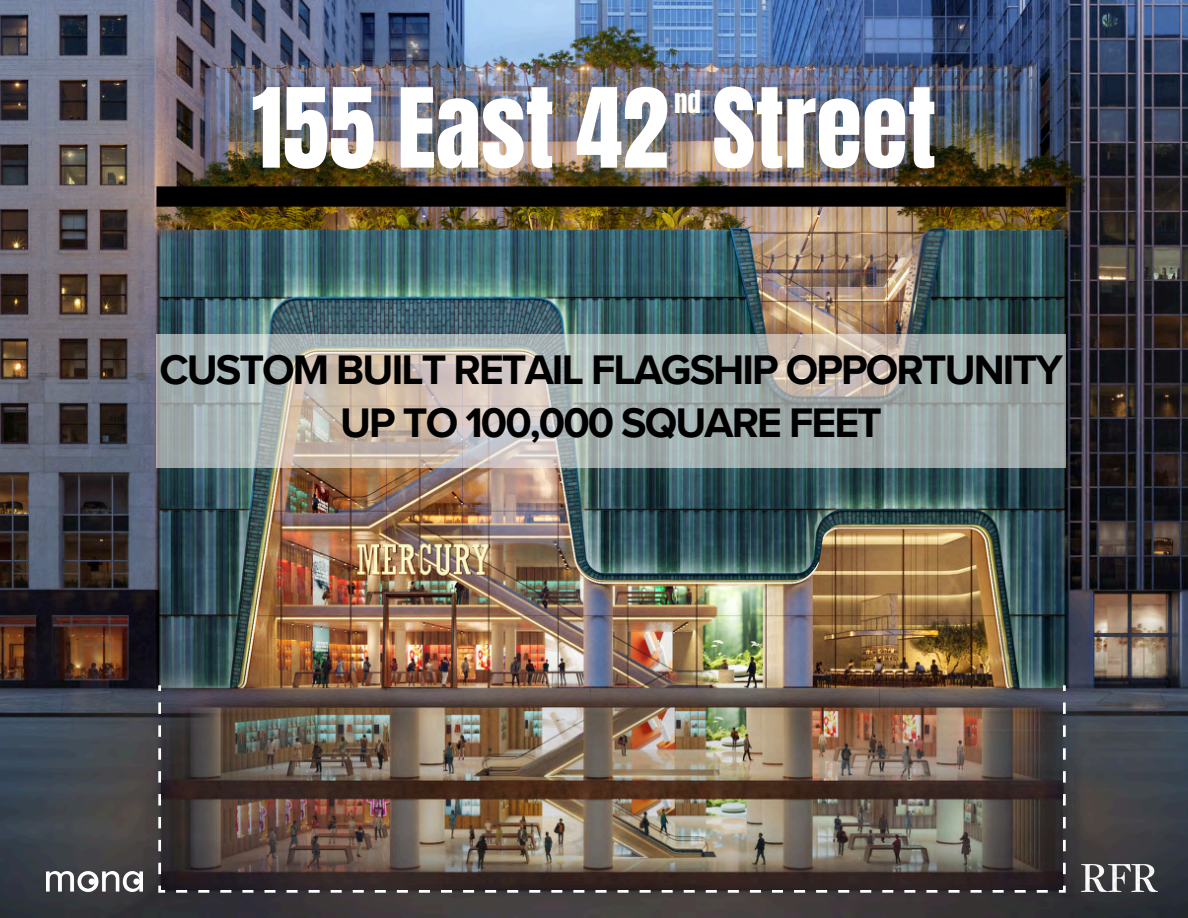
<style>
.page{position:relative;width:1188px;height:918px;background:#fff}
.page>*{position:absolute;margin:0;border:0;box-sizing:border-box;transform-origin:0 0}
.t1{font:93.6px "Anton";color:#fff}
.t2{font:700 42.6px/52.8px "Proxima Nova";letter-spacing:-.045em;color:#000;text-align:center}
.t3{font:27px "Anton";color:#fff}
</style>
<div class="page">
<img style="left:0;top:0;width:1188px;height:918px">
<img style="left:158px;top:685px;width:908px;height:208px">
<svg style="left:157px;top:334px;width:909px;height:133px;background:#b1b4b0"></svg>
<div style="left:157px;top:186px;width:909px;height:21px;background:#000"></div>
<img style="left:1081px;top:865px;width:77px;height:27px">
<img style="left:47px;top:871px;width:95px;height:21px">
<p class="t1" style="left:252px;top:61px;width:686px">155 East 42 Street</p>
<h2 class="t3" style="left:674px;top:82px;width:28px">nd</h2>
<h1 class="t2" style="left:159px;top:344px;width:905px">CUSTOM BUILT RETAIL FLAGSHIP OPPORTUNITY<br>UP TO 100,000 SQUARE FEET</h1>
</div>
